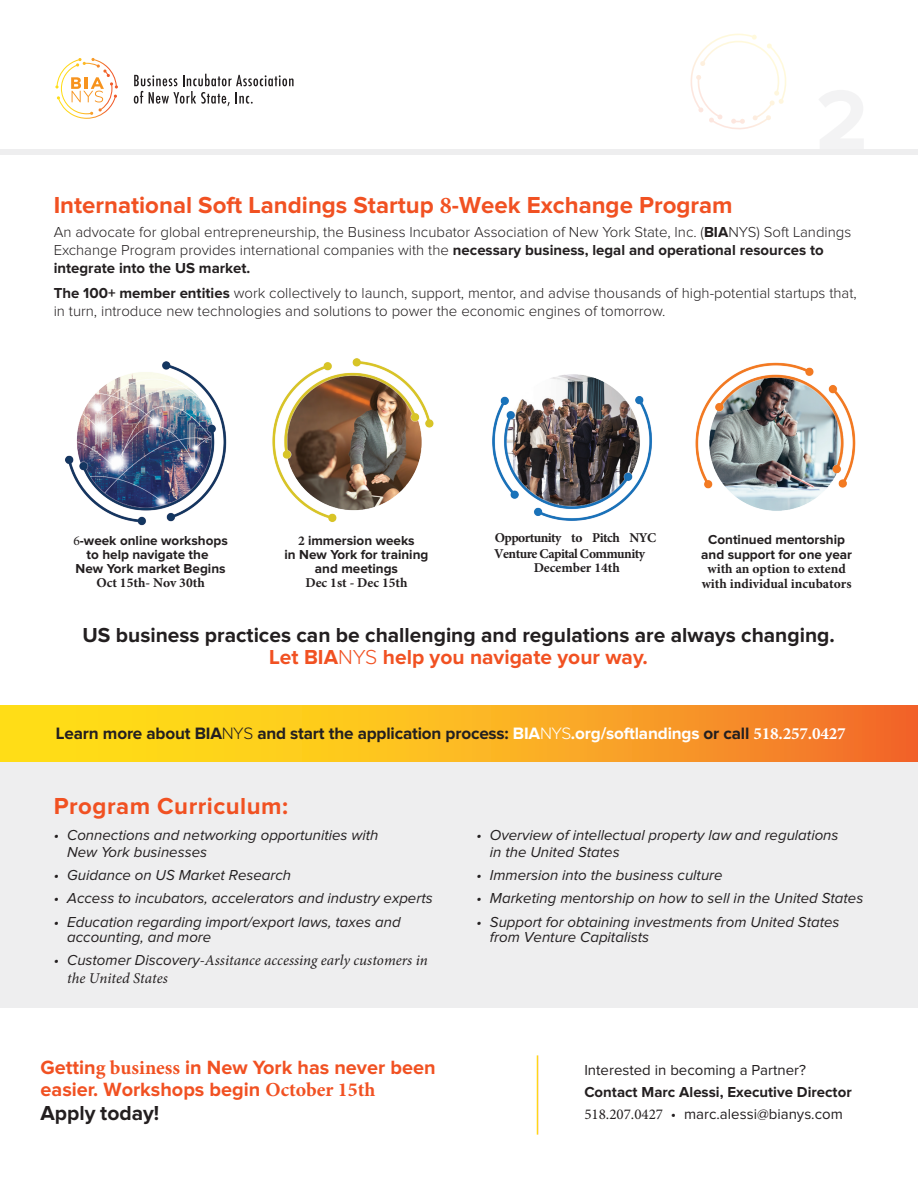
<style>
.page{position:relative;width:918px;height:1188px;background:#fff}
.page>*{position:absolute;margin:0;border:0;box-sizing:border-box;transform-origin:0 0}
.t1{font:700 24px "Proxima Nova";color:#f15122}
.t2{font:700 24px "Proxima Nova";letter-spacing:.02em;color:#f15122}
.t3{font:700 21px/22.5px "Proxima Nova";color:#231f20;text-align:center}
.t4{font:700 19.8px/22.2px "Proxima Nova";color:#f15122}
.t5{font:700 17.1px "Proxima Nova";letter-spacing:-.01em;color:#231f20}
.t6{font:300 15px/18px "Proxima Nova";color:#231f20}
.t7{font:italic 15px/16.5px "Proxima Nova";color:#231f20}
.t8{font:15px/22px "Proxima Nova";color:#231f20}
.t9{font:italic 15px/18px "Minion Pro";color:#231f20}
.t10{font:700 13.5px/13.8px "Proxima Nova";color:#231f20;text-align:center}
.t11{font:700 13.5px/14.7px "Minion Pro";color:#231f20;text-align:center}
.t12{font:700 13.5px/15.9px "Minion Pro";letter-spacing:-.04em;color:#231f20}
.s1{font-family:"Minion Pro"}
.s2{font-weight:700}
.s3{font-family:"Minion Pro";font-weight:400}
.s4{font-family:"Proxima Nova"}
.s5{color:#f15122}
.s6{font-weight:300;color:#f15122}
.s7{font-weight:300}
.s8{color:#fff}
.s9{font-weight:300;color:#fff}
.s10{font-family:"Minion Pro";color:#fff}
</style>
<div class="page">
<svg style="left:134px;top:74px;width:160px;height:32px"></svg>
<svg style="left:55px;top:58px;width:63px;height:61px"></svg>
<div style="left:0;top:149px;width:918px;height:6px;background:#eeeeef"></div>
<svg style="left:690px;top:34px;width:97px;height:96px"></svg>
<div style="left:0;top:761px;width:918px;height:247px;background:#eeeeef"></div>
<svg style="left:0;top:705px;width:918px;height:56px"></svg>
<img style="left:272px;top:358px;width:162px;height:164px">
<img style="left:492px;top:374px;width:160px;height:147px">
<img style="left:65px;top:361px;width:162px;height:165px">
<img style="left:695px;top:362px;width:161px;height:149px">
<p class="t1" style="left:54px;top:194px;width:681px">International Soft Landings Startup <span class="s1">8</span>-Week Exchange Program</p>
<p class="t6" style="left:54px;top:224px;width:799px">An advocate for global entrepreneurship, the Business Incubator Association of New York State, Inc. (<span class="s2">BIA</span>NYS) Soft Landings<br>Exchange Program provides international companies with the <span class="s2">necessary business, legal and operational resources to integrate into the US market.</span></p>
<p class="t6" style="left:54px;top:285px;width:805px"><span class="s2">The 100+ member entities</span> work collectively to launch, support, mentor, and advise thousands of high-potential startups that, in turn, introduce new technologies and solutions to power the economic engines of tomorrow.</p>
<p class="t10" style="left:73px;top:535px;width:156px"><span class="s3">6</span>-week online workshops to help navigate the<br>New York market Begins<br><span class="s1">Oct 15th- Nov 30th</span></p>
<p class="t12" style="left:494px;top:529px;width:164px">Opportunity to Pitch NYC<br>Venture Capital Community</p>
<p class="t10" style="left:285px;top:534px;width:145px;line-height:14.2px"><span class="s1">2</span> immersion weeks<br>in New York for training and meetings<br><span class="s1">Dec 1st - Dec 15th</span></p>
<p class="t11" style="left:701px;top:532px;width:152px"><span class="s4">Continued mentorship and support for one year </span>with an option to extend with individual incubators</p>
<p class="t3" style="left:82px;top:624px;width:754px">US business practices can be challenging and regulations are always changing.<br><span class="s5">Let BIA</span><span class="s6">NYS</span> <span class="s5">help you navigate your way.</span></p>
<p class="t11" style="left:534px;top:560px;width:88px">December 14th</p>
<p class="t5" style="left:56px;top:725px;width:791px">Learn more about BIA<span class="s7">NYS</span> and start the application process: <span class="s8">BIA</span><span class="s9">NYS</span><span class="s8">.org/softlandings</span> or call <span class="s10">518.257.0427</span></p>
<p class="t2" style="left:54px;top:795px;width:236px">Program Curriculum:</p>
<p class="t7" style="left:67px;top:828px;width:313px;text-indent:-14px">• Connections and networking opportunities with<br>New York businesses</p>
<p class="t7" style="left:54px;top:868px;width:239px">• Guidance on US Market Research</p>
<p class="t7" style="left:54px;top:891px;width:381px">• Access to incubators, accelerators and industry experts</p>
<p class="t7" style="left:67px;top:915px;width:335px;line-height:15.6px;text-indent:-14px">• Education regarding import/export laws, taxes and accounting, and more</p>
<p class="t9" style="left:67px;top:952px;width:362px;text-indent:-14px"><span class="s4">• Customer Discovery</span>-Assitance accessing early customers in the United States</p>
<p class="t4" style="left:41px;top:1057px;width:396px">Gettin<span class="s1">g business</span> in New York has never been easier. Workshops begin <span class="s1">October 15th</span></p>
<p class="t3" style="left:41px;top:1102px;width:120px">Apply today!</p>
<p class="t7" style="left:490px;top:828px;width:350px;text-indent:-14px">• Overview of intellectual property law and regulations in the United States</p>
<p class="t7" style="left:476px;top:868px;width:248px">• Immersion into the business culture</p>
<p class="t7" style="left:476px;top:891px;width:389px">• Marketing mentorship on how to sell in the United States</p>
<p class="t7" style="left:490px;top:915px;width:351px;line-height:15.6px;text-indent:-14px">• Support for obtaining investments from United States from Venture Capitalists</p>
<p class="t8" style="left:584px;top:1059px;width:269px">Interested in becoming a Partner?<br><span class="s2">Contact Marc Alessi, Executive Director<br></span><span class="s1">518.207.0427</span> • marc.alessi@bianys.com</p>
</div>
